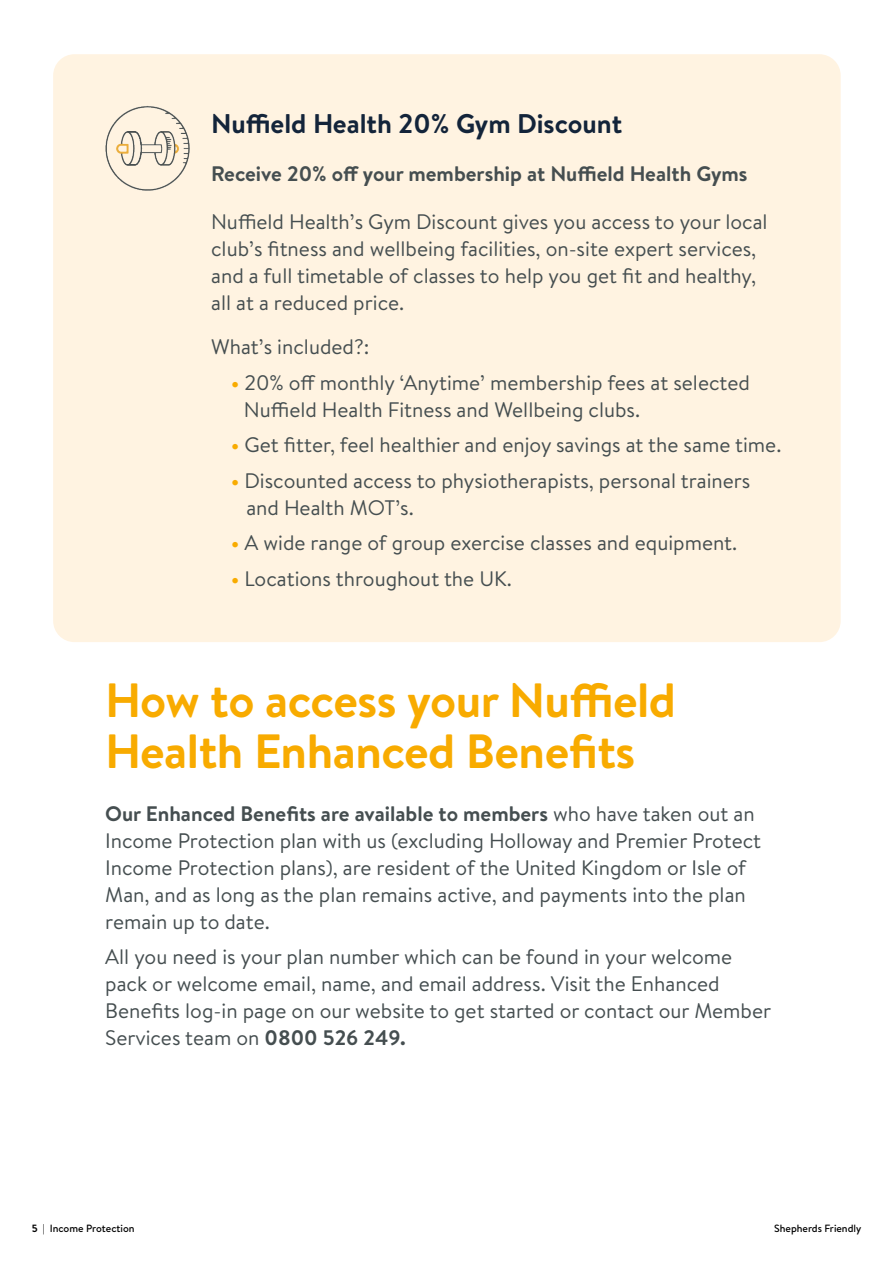
<style>
.page{position:relative;width:893px;height:1263px;background:#fff}
.page>*{position:absolute;margin:0;border:0;box-sizing:border-box;transform-origin:0 0}
.t1{font:700 48px/51px "Brandon Text";letter-spacing:-.01em;color:#f8ab00}
.t2{font:700 27px "Brandon Text";color:#13243a}
.t3{font:21px/27px "Brandon Text";color:#454e50}
.t4{font:700 21px "Brandon Text";color:#454e50}
.t5{font:500 10.5px "Brandon Text";color:#000}
.s1{font-weight:700;color:#f8ab00}
.s2{font-weight:700}
</style>
<div class="page">
<div style="left:53px;top:54px;width:788px;height:588px;background:#fff3e1;border-radius:21px"></div>
<img style="left:105px;top:106px;width:85px;height:85px">
<p class="t2" style="left:211px;top:104px;width:413px">Nuffield Health 20% Gym Discount</p>
<p class="t4" style="left:211px;top:159px;width:538px">Receive 20% off your membership at Nuffield Health Gyms</p>
<p class="t3" style="left:211px;top:208px;width:558px">Nuffield Health’s Gym Discount gives you access to your local club’s fitness and wellbeing facilities, on-site expert services, and a full timetable of classes to help you get fit and healthy, all at a reduced price.</p>
<p class="t3" style="left:211px;top:333px;width:160px">What’s included?:</p>
<p class="t3" style="left:244px;top:368px;width:508px;text-indent:-13px"><span class="s1">•</span> 20% off monthly ‘Anytime’ membership fees at selected<br>Nuffield Health Fitness and Wellbeing clubs.</p>
<p class="t3" style="left:231px;top:431px;width:552px"><span class="s1">•</span> Get fitter, feel healthier and enjoy savings at the same time.</p>
<p class="t3" style="left:246px;top:466px;width:506px;text-indent:-15px"><span class="s1">•</span> Discounted access to physiotherapists, personal trainers and Health MOT’s.</p>
<p class="t3" style="left:231px;top:529px;width:508px"><span class="s1">•</span> A wide range of group exercise classes and equipment.</p>
<p class="t3" style="left:231px;top:564px;width:282px"><span class="s1">•</span> Locations throughout the UK.</p>
<h1 class="t1" style="left:105px;top:674px;width:572px">How to access your Nuffield<br>Health Enhanced Benefits</h1>
<p class="t3" style="left:105px;top:799px;width:657px"><span class="s2">Our Enhanced Benefits are available to members</span> who have taken out an Income Protection plan with us (excluding Holloway and Premier Protect Income Protection plans), are resident of the United Kingdom or Isle of Man, and as long as the plan remains active, and payments into the plan remain up to date.</p>
<p class="t3" style="left:105px;top:943px;width:667px">All you need is your plan number which can be found in your welcome pack or welcome email, name, and email address. Visit the Enhanced Benefits log-in page on our website to get started or contact our Member Services team on <span class="s2">0800 526 249.</span></p>
<p class="t5" style="left:32px;top:1221px;width:104px"><span class="s2">5</span> | Income Protection</p>
<p class="t5" style="left:774px;top:1221px;width:89px">Shepherds Friendly</p>
</div>
